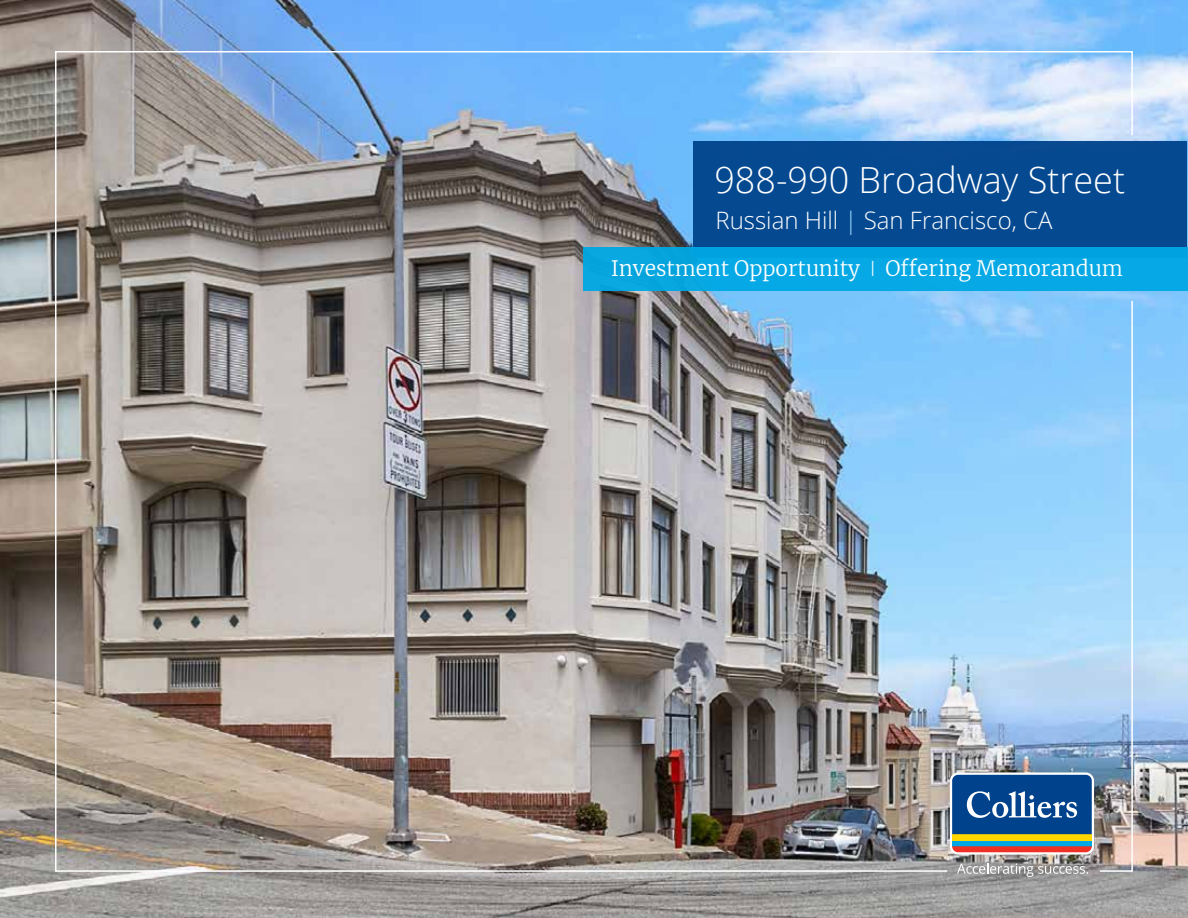
<style>
.page{position:relative;width:1188px;height:918px;background:#fff}
.page>*{position:absolute;margin:0;border:0;box-sizing:border-box;transform-origin:0 0}
.t1{font:300 36px "Open Sans";color:#fff}
.t2{font:300 24px "Open Sans";color:#fff}
.t3{font:300 21px "Merriweather";color:#fff}
.s1{color:#96d1f2}
.s2{font-family:"Open Sans"}
</style>
<div class="page">
<img style="left:0;top:0;width:1188px;height:918px">
<div style="left:693px;top:142px;width:494px;height:116px;background:#00438c"></div>
<svg style="left:957px;top:873px;width:131px;height:4px"></svg>
<img style="left:54px;top:50px;width:1080px;height:823px">
<svg style="left:1098px;top:299px;width:36px;height:574px;background:#9fc6e5"></svg>
<div style="left:584px;top:248px;width:604px;height:43px;background:#00a8e4"></div>
<h1 class="t1" style="left:714px;top:155px;width:412px">988-990 Broadway Street</h1>
<p class="t2" style="left:716px;top:204px;width:338px">Russian Hill <span class="s1">|</span> San Francisco, CA</p>
<p class="t3" style="left:611px;top:254px;width:513px">Investment Opportunity <span class="s2">I</span> Offering Memorandum</p>
</div>
